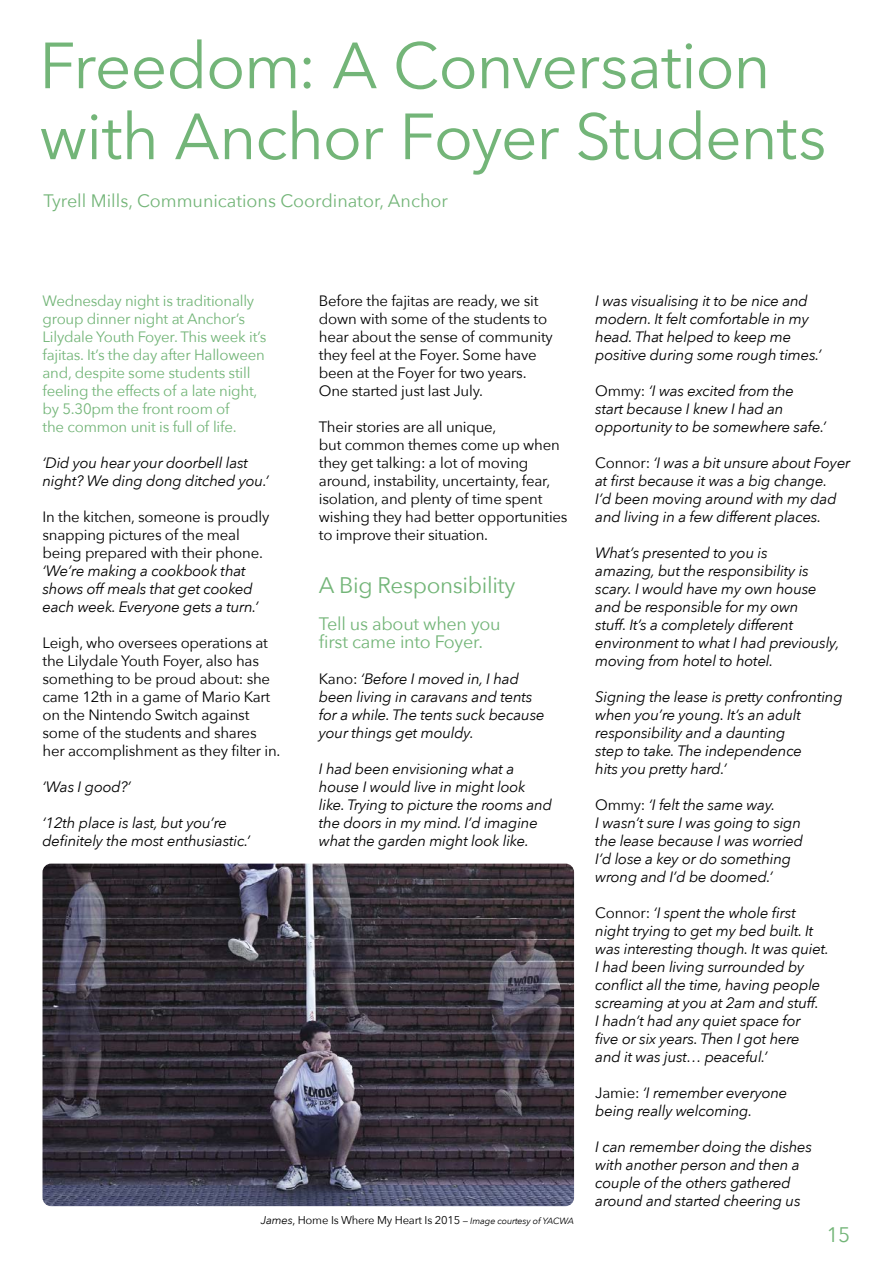
<style>
.page{position:relative;width:893px;height:1263px;background:#fff}
.page>*{position:absolute;margin:0;border:0;box-sizing:border-box;transform-origin:0 0}
.t1{font:64.5px/70.9px "Avenir Next";letter-spacing:-.02em;color:#73b578}
.t2{font:22.5px "Avenir Next";letter-spacing:-.015em;color:#73b578}
.t3{font:21px "Avenir Next";color:#73b578}
.t4{font:18px/18px "Avenir Next";letter-spacing:-.01em;color:#73b578}
.t5{font:italic 15px/18px "Avenir Next";letter-spacing:-.015em;color:#000}
.t6{font:15px/18px "Avenir Next";letter-spacing:-.015em;color:#000}
.t7{font:15px/18px "Avenir Next";letter-spacing:-.015em;color:#73b578}
.t8{font:11.25px "Avenir Next";letter-spacing:-.015em;color:#000}
.s1{font-style:normal}
.s2{font-style:italic}
.s3{font-style:italic;font-size:9px}
</style>
<div class="page">
<img style="left:43px;top:864px;width:531px;height:342px">
<h1 class="t1" style="left:39px;top:28px;width:789px">Freedom: A Conversation with Anchor Foyer Students</h1>
<p class="t4" style="left:44px;top:191px;width:406px">Tyrell Mills, Communications Coordinator, Anchor</p>
<p class="t7" style="left:43px;top:291px;width:226px">Wednesday night is traditionally group dinner night at Anchor’s Lilydale Youth Foyer. This week it’s fajitas. It’s the day after Halloween and, despite some students still feeling the effects of a late night, by 5.30pm the front room of<br>the common unit is full of life.</p>
<p class="t5" style="left:43px;top:453px;width:228px">‘Did you hear your doorbell last night? We ding dong ditched you.’</p>
<p class="t6" style="left:43px;top:507px;width:228px">In the kitchen, someone is proudly snapping pictures of the meal being prepared with their phone.</p>
<p class="t5" style="left:43px;top:561px;width:218px">‘We’re making a cookbook that shows off meals that get cooked each week. Everyone gets a turn.’</p>
<p class="t6" style="left:43px;top:633px;width:239px">Leigh, who oversees operations at the Lilydale Youth Foyer, also has something to be proud about: she came 12th in a game of Mario Kart on the Nintendo Switch against some of the students and shares her accomplishment as they filter in.</p>
<p class="t5" style="left:43px;top:777px;width:90px">‘Was I good?’</p>
<p class="t5" style="left:43px;top:813px;width:209px">‘12th place is last, but you’re definitely the most enthusiastic.’</p>
<p class="t6" style="left:319px;top:291px;width:236px">Before the fajitas are ready, we sit down with some of the students to hear about the sense of community they feel at the Foyer. Some have been at the Foyer for two years.<br>One started just last July.</p>
<p class="t6" style="left:319px;top:417px;width:250px">Their stories are all unique,<br>but common themes come up when they get talking: a lot of moving around, instability, uncertainty, fear, isolation, and plenty of time spent wishing they had better opportunities to improve their situation.</p>
<h2 class="t2" style="left:319px;top:566px;width:198px">A Big Responsibility</h2>
<p class="t4" style="left:319px;top:614px;width:183px">Tell us about when you first came into Foyer.</p>
<p class="t5" style="left:319px;top:669px;width:227px"><span class="s1">Kano:</span> ‘Before I moved in, I had been living in caravans and tents for a while. The tents suck because your things get mouldy.</p>
<p class="t5" style="left:319px;top:759px;width:235px">I had been envisioning what a house I would live in might look like. Trying to picture the rooms and the doors in my mind. I’d imagine what the garden might look like.</p>
<p class="t8" style="left:261px;top:1211px;width:315px"><span class="s2">James</span>, Home Is Where My Heart Is 2015 <span class="s3">— Image courtesy of YACWA</span></p>
<p class="t5" style="left:595px;top:291px;width:228px">I was visualising it to be nice and modern. It felt comfortable in my head. That helped to keep me positive during some rough times.’</p>
<p class="t5" style="left:595px;top:381px;width:232px"><span class="s1">Ommy:</span> ‘I was excited from the<br>start because I knew I had an opportunity to be somewhere safe.’</p>
<p class="t5" style="left:595px;top:453px;width:257px"><span class="s1">Connor:</span> ‘I was a bit unsure about Foyer at first because it was a big change.<br>I’d been moving around with my dad and living in a few different places.</p>
<p class="t5" style="left:595px;top:543px;width:246px">What’s presented to you is<br>amazing, but the responsibility is scary. I would have my own house and be responsible for my own<br>stuff. It’s a completely different environment to what I had previously, moving from hotel to hotel.</p>
<p class="t5" style="left:595px;top:687px;width:249px">Signing the lease is pretty confronting when you’re young. It’s an adult responsibility and a daunting<br>step to take. The independence<br>hits you pretty hard.’</p>
<p class="t5" style="left:595px;top:795px;width:209px"><span class="s1">Ommy:</span> ‘I felt the same way.<br>I wasn’t sure I was going to sign the lease because I was worried<br>I’d lose a key or do something wrong and I’d be doomed.’</p>
<p class="t5" style="left:595px;top:903px;width:235px"><span class="s1">Connor:</span> ‘I spent the whole first night trying to get my bed built. It was interesting though. It was quiet.<br>I had been living surrounded by conflict all the time, having people screaming at you at 2am and stuff.<br>I hadn’t had any quiet space for<br>five or six years. Then I got here and it was just… peaceful.’</p>
<p class="t5" style="left:595px;top:1083px;width:194px"><span class="s1">Jamie:</span> ‘I remember everyone being really welcoming.</p>
<p class="t5" style="left:595px;top:1137px;width:218px">I can remember doing the dishes with another person and then a couple of the others gathered around and started cheering us</p>
<h3 class="t3" style="left:826px;top:1217px;width:25px">15</h3>
</div>
